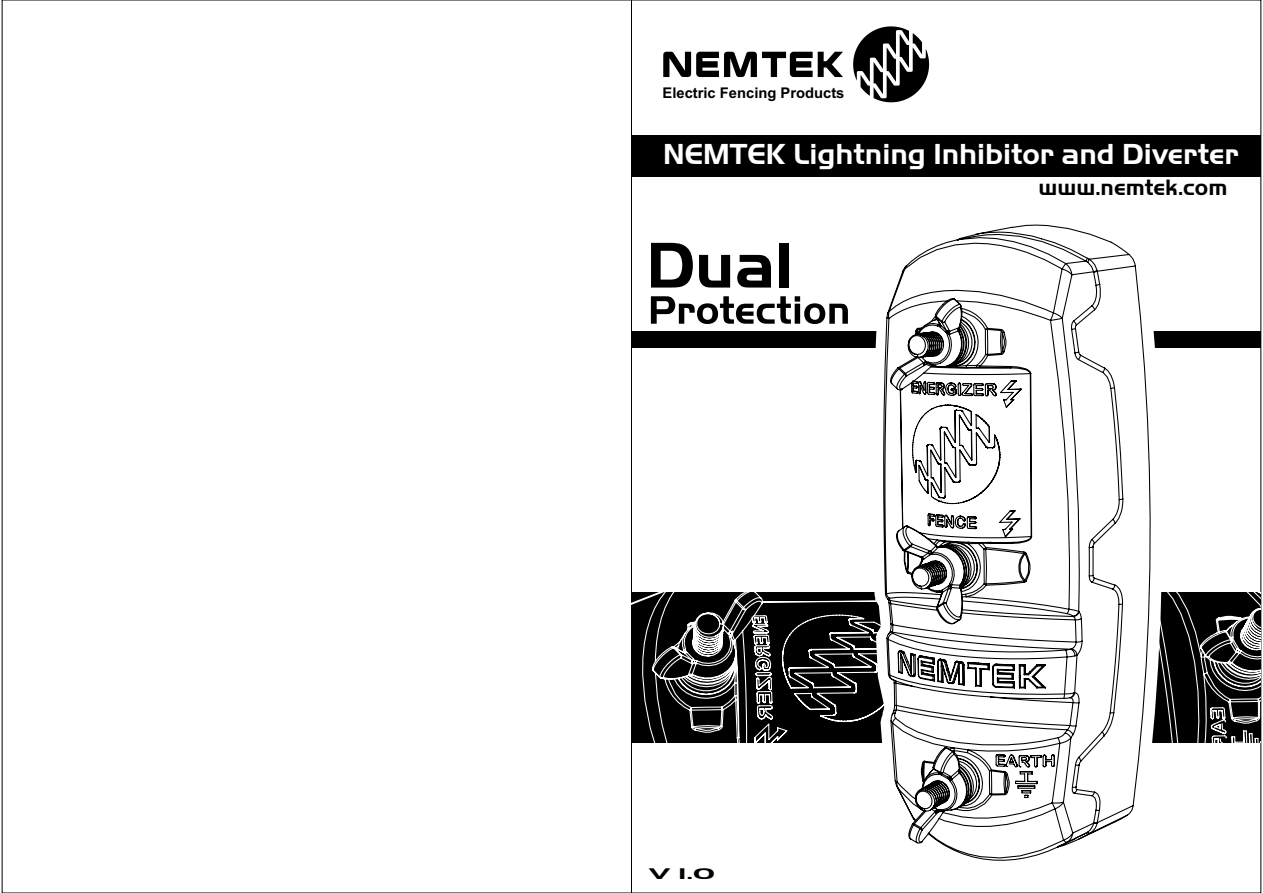
<style>
.page{position:relative;width:1263px;height:893px;background:#fff}
.page>*{position:absolute;margin:0;border:0;box-sizing:border-box;transform-origin:0 0}
.t1{font:700 30.15px "Handel Got D";color:#fff}
.t2{font:700 23.1px "Handel Got D";color:#000}
.t3{font:700 16.05px "Handel Got D";color:#000;scale:1.88 1}
.t4{font:700 14.7px "Arial";color:#000}
</style>
<div class="page">
<svg style="left:631px;top:592px;width:630px;height:151px;background:#2d2d2d"></svg>
<svg style="left:663px;top:52px;width:180px;height:25px"></svg>
<svg style="left:853px;top:26px;width:76px;height:53px"></svg>
<div style="left:631px;top:135px;width:630px;height:41px;background:#000"></div>
<svg style="left:651px;top:296px;width:197px;height:28px"></svg>
<svg style="left:737px;top:255px;width:34px;height:33px"></svg>
<svg style="left:699px;top:255px;width:31px;height:33px"></svg>
<svg style="left:651px;top:243px;width:42px;height:45px"></svg>
<div style="left:779px;top:243px;width:9px;height:45px;background:#000"></div>
<div style="left:631px;top:331px;width:630px;height:17px;background:#000"></div>
<svg style="left:856px;top:58px;width:318px;height:835px"></svg>
<svg style="left:883px;top:224px;width:268px;height:637px"></svg>
<p class="t4" style="left:662px;top:87px;width:183px">Electric Fencing Products</p>
<p class="t1" style="left:663px;top:140px;width:577px">NEMTEK Lightning Inhibitor and Diverter</p>
<p class="t2" style="left:1038px;top:176px;width:191px">www.nemtek.com</p>
<p class="t3" style="left:649px;top:866px;width:37px">V 1.0</p>
</div>
